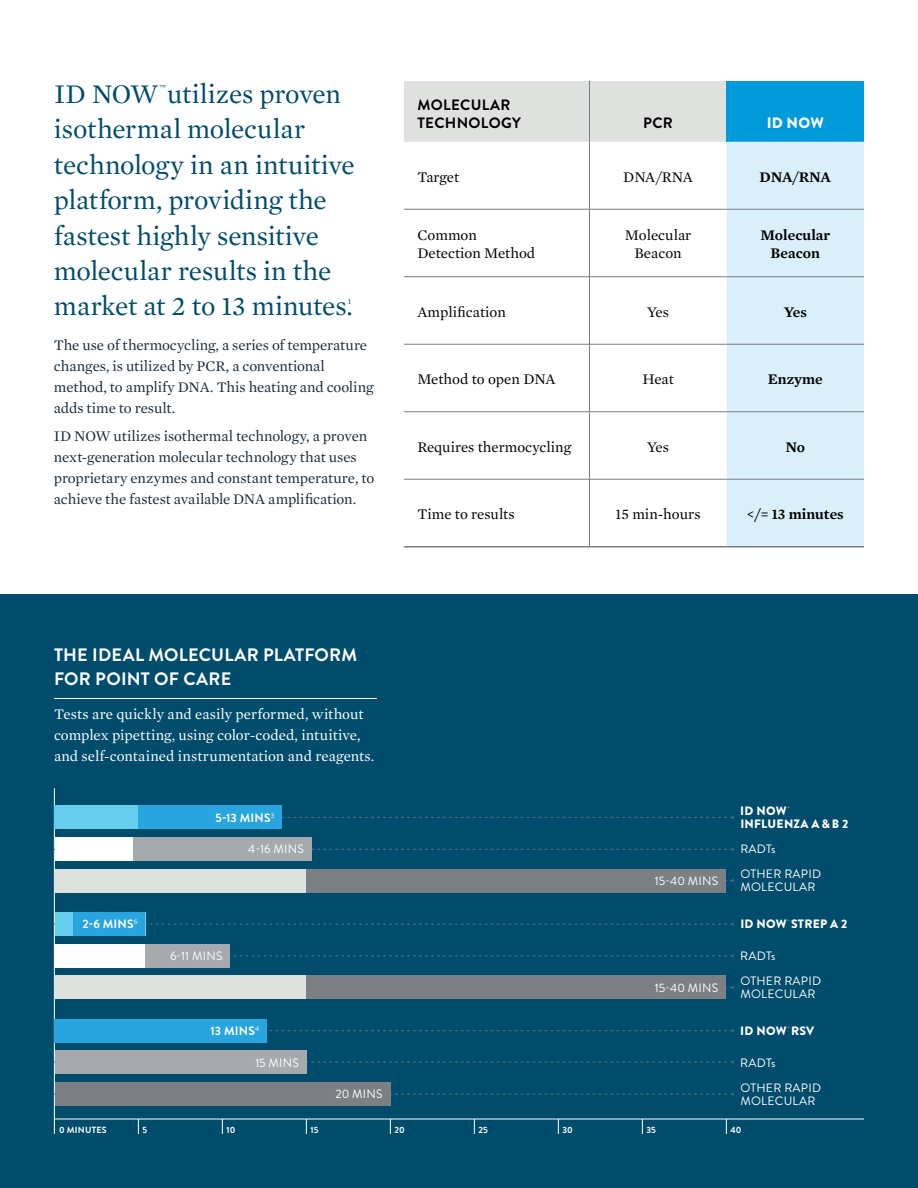
<style>
.page{position:relative;width:918px;height:1188px;background:#fff}
.page>*{position:absolute;margin:0;border:0;box-sizing:border-box;transform-origin:0 0}
.t1{font:27.45px/35.4px "Mercury Text G1";letter-spacing:-.005em;color:#004c6c}
.t2{font:700 18px/24px "Brandon Grotesque";letter-spacing:.015em;color:#fff}
.t3{font:15px/21px "Mercury Text G1";letter-spacing:-.01em;color:#1c2b39}
.t4{font:15px/18px "Mercury Text G1";color:#000}
.t5{font:15px/21px "Mercury Text G1";color:#fff}
.t6{font:600 15px/18px "Mercury Text G1";color:#000;text-align:center}
.t7{font:700 15px/18px "Brandon Grotesque";letter-spacing:.02em;color:#000}
.t8{font:900 15px "Brandon Grotesque";color:#fff}
.t9{font:12.15px/12.8px "Brandon Grotesque";letter-spacing:.02em;color:#fff}
.t10{font:900 12.15px "Brandon Grotesque";letter-spacing:.02em;color:#fff}
.t11{font:700 12.15px "Brandon Grotesque";letter-spacing:.02em;color:#fff}
.t12{font:700 9px "Brandon Grotesque";color:#fff}
.t13{font:700 9px "Brandon Grotesque";letter-spacing:.02em;color:#fff}
.t14{font:7.8px "Mercury Text G1";color:#004c6c}
.t15{font:3.15px "Brandon Grotesque";color:#fff}
</style>
<div class="page">
<div style="left:0;top:594px;width:918px;height:594px;background:#004c6c"></div>
<div style="left:404px;top:81px;width:323px;height:61px;background:#dfe1df"></div>
<div style="left:727px;top:81px;width:137px;height:61px;background:#009ada"></div>
<div style="left:727px;top:142px;width:137px;height:404px;background:#d9f0fa"></div>
<hr style="left:404px;top:209px;width:186px;height:1px;background:#797d82">
<hr style="left:590px;top:209px;width:137px;height:1px;background:#797d82">
<hr style="left:727px;top:209px;width:137px;height:1px;background:#797d82">
<hr style="left:404px;top:276px;width:186px;height:1px;background:#797d82">
<hr style="left:590px;top:276px;width:137px;height:1px;background:#797d82">
<hr style="left:727px;top:276px;width:137px;height:1px;background:#797d82">
<hr style="left:404px;top:344px;width:186px;height:1px;background:#797d82">
<hr style="left:590px;top:344px;width:137px;height:1px;background:#797d82">
<hr style="left:727px;top:344px;width:137px;height:1px;background:#797d82">
<hr style="left:404px;top:411px;width:186px;height:1px;background:#797d82">
<hr style="left:590px;top:411px;width:137px;height:1px;background:#797d82">
<hr style="left:727px;top:411px;width:137px;height:1px;background:#797d82">
<hr style="left:404px;top:479px;width:186px;height:1px;background:#797d82">
<hr style="left:590px;top:479px;width:137px;height:1px;background:#797d82">
<hr style="left:727px;top:479px;width:137px;height:1px;background:#797d82">
<hr style="left:404px;top:546px;width:186px;height:2px;background:#797d82">
<hr style="left:590px;top:546px;width:137px;height:2px;background:#797d82">
<hr style="left:727px;top:546px;width:137px;height:2px;background:#797d82">
<hr style="left:589px;top:81px;width:1px;height:61px;background:#797d82">
<hr style="left:589px;top:142px;width:1px;height:67px;background:#797d82">
<hr style="left:589px;top:209px;width:1px;height:68px;background:#797d82">
<hr style="left:589px;top:277px;width:1px;height:67px;background:#797d82">
<hr style="left:589px;top:344px;width:1px;height:68px;background:#797d82">
<hr style="left:589px;top:412px;width:1px;height:67px;background:#797d82">
<hr style="left:589px;top:479px;width:1px;height:67px;background:#797d82">
<hr style="left:54px;top:698px;width:323px;height:1px;background:#fff">
<hr style="left:54px;top:1119px;width:810px;height:1px;background:#fff">
<hr style="left:54px;top:788px;width:1px;height:346px;background:#fff">
<svg style="left:138px;top:1119px;width:1px;height:15px"></svg>
<svg style="left:222px;top:1119px;width:1px;height:15px"></svg>
<svg style="left:306px;top:1119px;width:1px;height:15px"></svg>
<svg style="left:390px;top:1119px;width:1px;height:15px"></svg>
<svg style="left:474px;top:1119px;width:1px;height:15px"></svg>
<svg style="left:558px;top:1119px;width:1px;height:15px"></svg>
<svg style="left:642px;top:1119px;width:1px;height:15px"></svg>
<svg style="left:726px;top:1119px;width:1px;height:15px"></svg>
<svg style="left:54px;top:1092px;width:680px;height:4px"></svg>
<svg style="left:54px;top:1060px;width:680px;height:4px"></svg>
<svg style="left:54px;top:1029px;width:680px;height:3px"></svg>
<svg style="left:54px;top:816px;width:680px;height:3px"></svg>
<svg style="left:54px;top:922px;width:680px;height:4px"></svg>
<svg style="left:230px;top:954px;width:504px;height:4px"></svg>
<svg style="left:54px;top:848px;width:680px;height:3px"></svg>
<div style="left:55px;top:944px;width:175px;height:24px;background:#fff"></div>
<div style="left:55px;top:912px;width:90px;height:24px;background:#65cdee"></div>
<div style="left:73px;top:912px;width:72px;height:24px;background:#28a4de"></div>
<div style="left:55px;top:975px;width:671px;height:24px;background:#dfe1df"></div>
<div style="left:55px;top:837px;width:257px;height:24px;background:#fff"></div>
<div style="left:133px;top:837px;width:179px;height:24px;background:#a6a9ae"></div>
<div style="left:55px;top:805px;width:227px;height:24px;background:#65cdee"></div>
<div style="left:139px;top:805px;width:143px;height:24px;background:#28a4de"></div>
<div style="left:55px;top:869px;width:671px;height:24px;background:#dfe1df"></div>
<div style="left:307px;top:869px;width:419px;height:24px;background:#7c8084"></div>
<div style="left:307px;top:975px;width:419px;height:24px;background:#7c8084"></div>
<div style="left:145px;top:944px;width:85px;height:24px;background:#a6a9ae"></div>
<div style="left:55px;top:1019px;width:212px;height:23px;background:#28a4de"></div>
<div style="left:55px;top:1082px;width:335px;height:24px;background:#7c8084"></div>
<div style="left:55px;top:1050px;width:252px;height:24px;background:#a6a9ae"></div>
<h1 class="t1" style="left:54px;top:75px;width:288px">ID NOW utilizes proven</h1>
<p class="t14" style="left:160px;top:82px;width:8px">™</p>
<h1 class="t1" style="left:54px;top:110px;width:302px">isothermal molecular technology in an intuitive platform, providing the fastest highly sensitive molecular results in the market at 2 to 13 minutes.</h1>
<p class="t14" style="left:348px;top:295px;width:5px">1</p>
<p class="t3" style="left:54px;top:334px;width:321px">The use of thermocycling, a series of temperature changes, is utilized by PCR, a conventional method, to amplify DNA. This heating and cooling adds time to result.</p>
<p class="t3" style="left:54px;top:425px;width:322px">ID NOW utilizes isothermal technology, a proven next-generation molecular technology that uses proprietary enzymes and constant temperature, to achieve the fastest available DNA amplification.</p>
<p class="t7" style="left:417px;top:96px;width:105px">MOLECULAR<br>TECHNOLOGY</p>
<p class="t7" style="left:643px;top:114px;width:31px">PCR</p>
<p class="t8" style="left:767px;top:112px;width:59px">ID NOW</p>
<p class="t4" style="left:417px;top:167px;width:43px">Target</p>
<p class="t4" style="left:623px;top:167px;width:71px">DNA/RNA</p>
<p class="t6" style="left:759px;top:167px;width:73px">DNA/RNA</p>
<p class="t4" style="left:417px;top:225px;width:119px">Common<br>Detection Method</p>
<p class="t4" style="left:625px;top:225px;width:68px;text-align:center">Molecular<br>Beacon</p>
<p class="t6" style="left:760px;top:225px;width:71px">Molecular<br>Beacon</p>
<p class="t4" style="left:417px;top:302px;width:90px">Amplification</p>
<p class="t4" style="left:647px;top:302px;width:23px">Yes</p>
<p class="t6" style="left:784px;top:302px;width:25px">Yes</p>
<p class="t4" style="left:417px;top:369px;width:140px">Method to open DNA</p>
<p class="t4" style="left:642px;top:369px;width:33px">Heat</p>
<p class="t6" style="left:768px;top:369px;width:56px">Enzyme</p>
<p class="t4" style="left:417px;top:437px;width:155px">Requires thermocycling</p>
<p class="t4" style="left:647px;top:437px;width:23px">Yes</p>
<p class="t6" style="left:786px;top:437px;width:21px">No</p>
<p class="t4" style="left:417px;top:504px;width:99px">Time to results</p>
<p class="t4" style="left:616px;top:504px;width:86px">15 min-hours</p>
<p class="t6" style="left:747px;top:504px;width:98px">&lt;/= 13 minutes</p>
<p class="t2" style="left:54px;top:643px;width:304px">THE IDEAL MOLECULAR PLATFORM<br>FOR POINT OF CARE</p>
<p class="t5" style="left:54px;top:703px;width:322px">Tests are quickly and easily performed, without complex pipetting, using color-coded, intuitive, and self-contained instrumentation and reagents.</p>
<p class="t11" style="left:216px;top:809px;width:61px">5-13 MINS<sup>3</sup></p>
<p class="t11" style="left:83px;top:916px;width:57px">2-6 MINS<sup>6</sup></p>
<p class="t9" style="left:248px;top:843px;width:57px">4-16 MINS</p>
<p class="t9" style="left:170px;top:950px;width:54px">6-11 MINS</p>
<p class="t11" style="left:211px;top:1022px;width:50px">13 MINS<sup>4</sup></p>
<p class="t9" style="left:255px;top:1056px;width:45px">15 MINS</p>
<p class="t9" style="left:335px;top:1088px;width:49px">20 MINS</p>
<p class="t9" style="left:655px;top:875px;width:65px">15-40 MINS</p>
<p class="t9" style="left:655px;top:981px;width:65px">15-40 MINS</p>
<p class="t10" style="left:740px;top:802px;width:48px">ID NOW</p>
<p class="t15" style="left:788px;top:806px;width:4px">™</p>
<p class="t10" style="left:740px;top:815px;width:109px">INFLUENZA A &amp; B 2</p>
<p class="t9" style="left:740px;top:837px;width:82px;line-height:25.2px">RADTs<br>OTHER RAPID</p>
<p class="t9" style="left:740px;top:881px;width:77px">MOLECULAR</p>
<p class="t10" style="left:740px;top:915px;width:108px">ID NOW STREP A 2</p>
<p class="t15" style="left:788px;top:919px;width:4px">™</p>
<p class="t9" style="left:740px;top:950px;width:37px">RADTs</p>
<p class="t9" style="left:740px;top:975px;width:82px">OTHER RAPID<br>MOLECULAR</p>
<p class="t10" style="left:740px;top:1022px;width:76px">ID NOW RSV</p>
<p class="t15" style="left:788px;top:1025px;width:4px">™</p>
<p class="t9" style="left:740px;top:1056px;width:37px">RADTs</p>
<p class="t9" style="left:740px;top:1082px;width:82px">OTHER RAPID<br>MOLECULAR</p>
<p class="t13" style="left:59px;top:1123px;width:49px">0 MINUTES</p>
<p class="t12" style="left:142px;top:1123px;width:6px">5</p>
<p class="t12" style="left:226px;top:1123px;width:10px">10</p>
<p class="t12" style="left:310px;top:1123px;width:9px">15</p>
<p class="t12" style="left:394px;top:1123px;width:12px">20</p>
<p class="t12" style="left:478px;top:1123px;width:11px">25</p>
<p class="t12" style="left:563px;top:1123px;width:12px">30</p>
<p class="t12" style="left:646px;top:1123px;width:11px">35</p>
<p class="t12" style="left:731px;top:1123px;width:13px">40</p>
</div>
